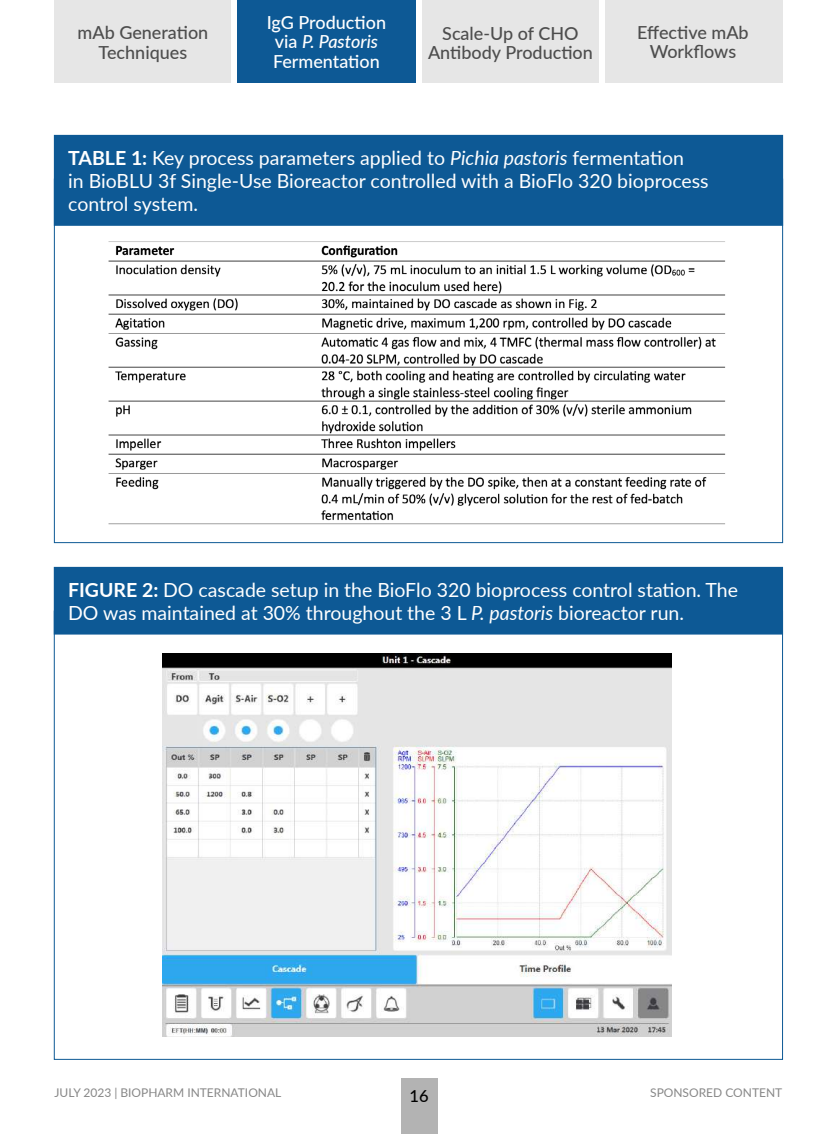
<style>
.page{position:relative;width:837px;height:1134px;background:#fff}
.page>*{position:absolute;margin:0;border:0;box-sizing:border-box;transform-origin:0 0}
.t1{font:19.5px/23.2px "Lato";color:#fff}
.t2{font:500 18px/19.5px "Lato";color:#4d4d4d;text-align:center}
.t3{font:500 18px/19.5px "Lato";color:#fff;text-align:center}
.t4{font:500 16.5px "Lato";color:#000}
.t5{font:12px "Lato";color:#878787}
.s1{font-style:italic}
.s2{font-weight:700}
</style>
<div class="page">
<div style="left:54px;top:0;width:729px;height:83px;background:#e6e6e6"></div>
<div style="left:237px;top:0;width:179px;height:83px;background:#0d5995"></div>
<div style="left:232px;top:0;width:5px;height:84px;background:#fff"></div>
<div style="left:599px;top:0;width:5px;height:84px;background:#fff"></div>
<div style="left:416px;top:0;width:5px;height:83px;background:#fff"></div>
<div style="left:401px;top:1078px;width:36px;height:56px;background:#b3b3b3"></div>
<img style="left:108px;top:241px;width:618px;height:284px">
<div style="left:54px;top:135px;width:729px;height:90px;background:#0d5995"></div>
<div style="left:54px;top:135px;width:729px;height:91px;border:1px solid #0d5995"></div>
<img style="left:162px;top:654px;width:510px;height:382px">
<div style="left:54px;top:567px;width:729px;height:67px;background:#0d5995"></div>
<p class="t2" style="left:78px;top:22px;width:132px">mAb Generation<br>Techniques</p>
<p class="t3" style="left:267px;top:12px;width:121px">IgG Production via <span class="s1">P. Pastoris<br></span>Fermentation</p>
<p class="t2" style="left:428px;top:23px;width:166px">Scale-Up of CHO<br>Antibody Production</p>
<p class="t2" style="left:637px;top:22px;width:113px">Effective mAb<br>Workflows</p>
<p class="t1" style="left:68px;top:145px;width:642px"><span class="s2">TABLE 1:</span> Key process parameters applied to <span class="s1">Pichia pastoris</span> fermentation<br>in BioBLU 3f Single-Use Bioreactor controlled with a BioFlo 320 bioprocess control system.</p>
<p class="t1" style="left:68px;top:577px;width:671px"><span class="s2">FIGURE 2:</span> DO cascade setup in the BioFlo 320 bioprocess control station. The<br>DO was maintained at 30% throughout the 3 L <span class="s1">P. pastoris</span> bioreactor run.</p>
<p class="t5" style="left:54px;top:1084px;width:228px">JULY 2023 | BIOPHARM INTERNATIONAL</p>
<p class="t4" style="left:410px;top:1084px;width:21px">16</p>
<p class="t5" style="left:650px;top:1084px;width:134px">SPONSORED CONTENT</p>
</div>
